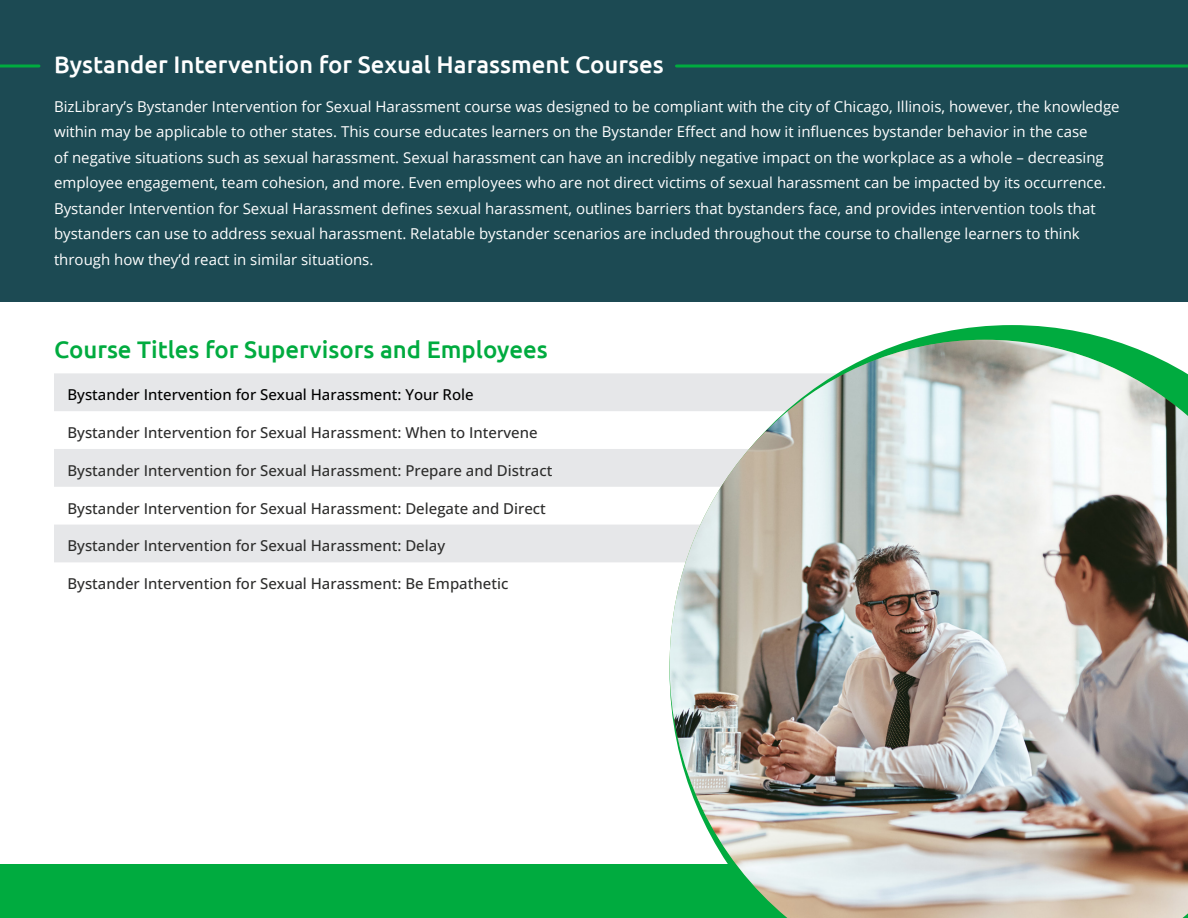
<style>
.page{position:relative;width:1188px;height:918px;background:#fff}
.page>*{position:absolute;margin:0;border:0;box-sizing:border-box;transform-origin:0 0}
.t1{font:500 24px "Ubuntu";color:#fff}
.t2{font:500 24px "Ubuntu";color:#00ab3f}
.t3{font:15px/25.5px "Open Sans";color:#fff}
.t4{font:500 15px "Open Sans";color:#2d2d2c}
.t5{font:500 15px "Open Sans";color:#2c2c2c}
.t6{font:500 15px "Open Sans";color:#000}
</style>
<div class="page">
<div style="left:0;top:1px;width:1188px;height:301px;background:#1c4a53"></div>
<div style="left:0;top:864px;width:1188px;height:54px;background:#00ab3f"></div>
<svg style="left:0;top:64px;width:39px;height:4px"></svg>
<svg style="left:677px;top:64px;width:511px;height:4px;background:#069243"></svg>
<svg style="left:54px;top:373px;width:616px;height:189px;fill:#e6e7e9"></svg>
<svg style="left:912px;top:325px;width:200px;height:15px;fill:#00ab3f"></svg>
<img style="left:670px;top:340px;width:518px;height:578px">
<p class="t1" style="left:54px;top:49px;width:611px">Bystander Intervention for Sexual Harassment Courses</p>
<p class="t3" style="left:54px;top:93px;width:1067px">BizLibrary’s Bystander Intervention for Sexual Harassment course was designed to be compliant with the city of Chicago, Illinois, however, the knowledge within may be applicable to other states. This course educates learners on the Bystander Effect and how it influences bystander behavior in the case<br>of negative situations such as sexual harassment. Sexual harassment can have an incredibly negative impact on the workplace as a whole – decreasing employee engagement, team cohesion, and more. Even employees who are not direct victims of sexual harassment can be impacted by its occurrence.<br>Bystander Intervention for Sexual Harassment defines sexual harassment, outlines barriers that bystanders face, and provides intervention tools that bystanders can use to address sexual harassment. Relatable bystander scenarios are included throughout the course to challenge learners to think through how they’d react in similar situations.</p>
<p class="t2" style="left:54px;top:335px;width:495px">Course Titles for Supervisors and Employees</p>
<p class="t6" style="left:68px;top:385px;width:408px">Bystander Intervention for Sexual Harassment: Your Role</p>
<p class="t5" style="left:68px;top:422px;width:472px">Bystander Intervention for Sexual Harassment: When to Intervene</p>
<p class="t4" style="left:68px;top:460px;width:486px">Bystander Intervention for Sexual Harassment: Prepare and Distract</p>
<p class="t4" style="left:68px;top:498px;width:480px">Bystander Intervention for Sexual Harassment: Delegate and Direct</p>
<p class="t4" style="left:68px;top:536px;width:379px">Bystander Intervention for Sexual Harassment: Delay</p>
<p class="t4" style="left:68px;top:574px;width:442px">Bystander Intervention for Sexual Harassment: Be Empathetic</p>
</div>
